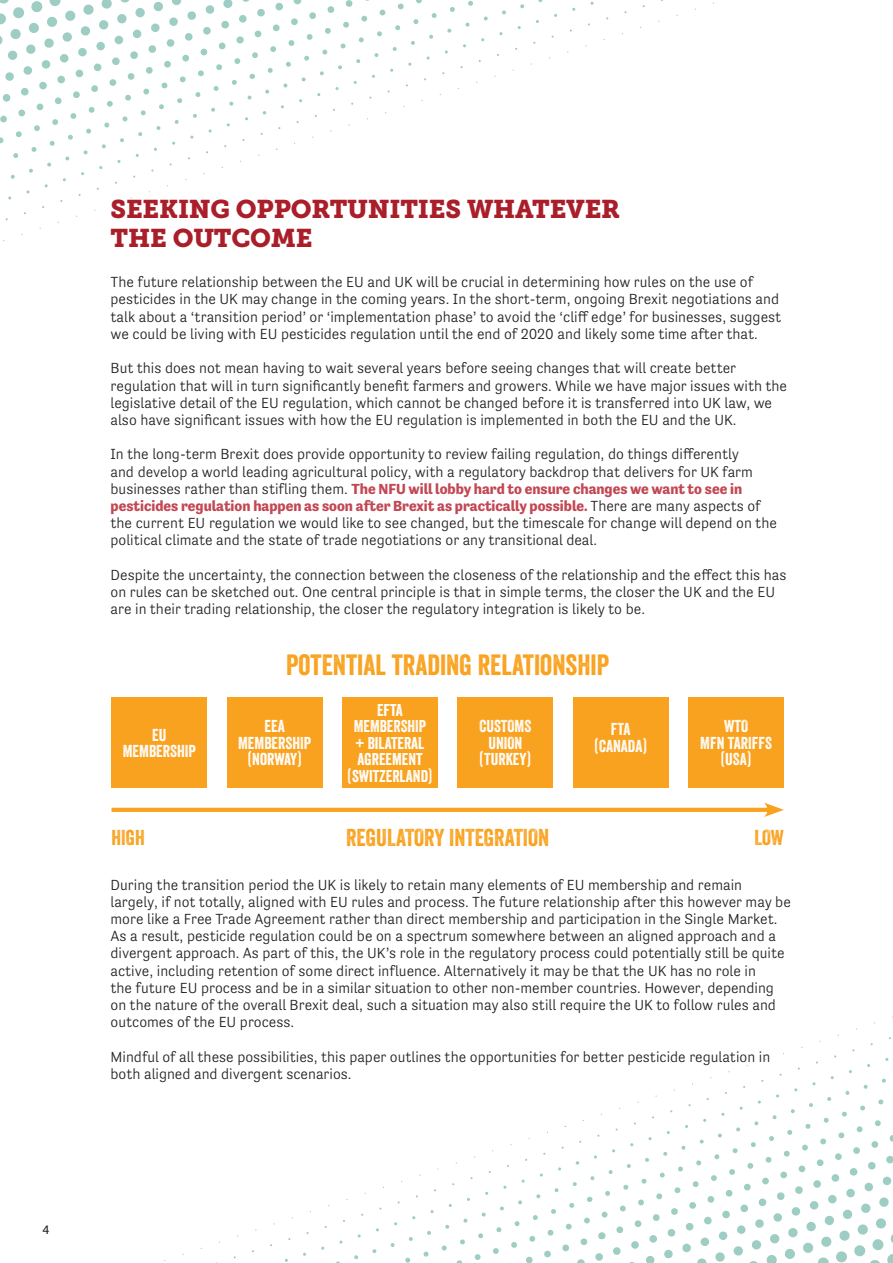
<style>
.page{position:relative;width:893px;height:1263px;background:#fff}
.page>*{position:absolute;margin:0;border:0;box-sizing:border-box;transform-origin:0 0}
.t1{font:28.5px "Veneer";color:#f9a21f}
.t2{font:25.5px/29.2px "Museo Slab 900";letter-spacing:-.01em;color:#aa1e2a}
.t3{font:23.7px "Veneer";color:#f9a21f}
.t4{font:21px "Veneer";color:#f9a21f}
.t5{font:16.8px/16.5px "Veneer";color:#fff;text-align:center}
.t6{font:16.65px/16.6px "Veneer";color:#fff;text-align:center}
.t7{font:300 15px/17.2px "Tenso";color:#231f20}
.t8{font:12px "Museo Slab 500";color:#231f20}
.s1{font-weight:700;color:#c24753}
</style>
<div class="page">
<svg style="left:619px;top:1016px;width:274px;height:247px"></svg>
<svg style="left:164px;top:1111px;width:507px;height:152px"></svg>
<svg style="left:0;top:0;width:223px;height:241px"></svg>
<svg style="left:171px;top:0;width:543px;height:165px"></svg>
<div style="left:112px;top:697px;width:95px;height:91px;background:#f9a21f"></div>
<div style="left:227px;top:697px;width:95px;height:91px;background:#f9a21f"></div>
<div style="left:342px;top:697px;width:96px;height:91px;background:#f9a21f"></div>
<div style="left:458px;top:697px;width:95px;height:91px;background:#f9a21f"></div>
<div style="left:573px;top:697px;width:95px;height:91px;background:#f9a21f"></div>
<div style="left:688px;top:697px;width:96px;height:91px;background:#f9a21f"></div>
<svg style="left:112px;top:808px;width:652px;height:4px;background:#f9a322"></svg>
<svg style="left:764px;top:802px;width:20px;height:15px"></svg>
<p class="t8" style="left:43px;top:1223px;width:8px">4</p>
<h2 class="t2" style="left:111px;top:195px;width:511px">SEEKING OPPORTUNITIES WHATEVER<br>THE OUTCOME</h2>
<p class="t7" style="left:111px;top:273px;width:672px">The future relationship between the EU and UK will be crucial in determining how rules on the use of pesticides in the UK may change in the coming years. In the short-term, ongoing Brexit negotiations and talk about a ‘transition period’ or ‘implementation phase’ to avoid the ‘cliff edge’ for businesses, suggest we could be living with EU pesticides regulation until the end of 2020 and likely some time after that.</p>
<p class="t7" style="left:111px;top:359px;width:678px">But this does not mean having to wait several years before seeing changes that will create better regulation that will in turn significantly benefit farmers and growers. While we have major issues with the legislative detail of the EU regulation, which cannot be changed before it is transferred into UK law, we also have significant issues with how the EU regulation is implemented in both the EU and the UK.</p>
<p class="t7" style="left:111px;top:445px;width:668px">In the long-term Brexit does provide opportunity to review failing regulation, do things differently<br>and develop a world leading agricultural policy, with a regulatory backdrop that delivers for UK farm businesses rather than stifling them. <span class="s1">The NFU will lobby hard to ensure changes we want to see in pesticides regulation happen as soon after Brexit as practically possible.</span> There are many aspects of the current EU regulation we would like to see changed, but the timescale for change will depend on the political climate and the state of trade negotiations or any transitional deal.</p>
<p class="t7" style="left:111px;top:566px;width:677px">Despite the uncertainty, the connection between the closeness of the relationship and the effect this has on rules can be sketched out. One central principle is that in simple terms, the closer the UK and the EU are in their trading relationship, the closer the regulatory integration is likely to be.</p>
<h1 class="t1" style="left:286px;top:647px;width:325px">POTENTIAL TRADING RELATIONSHIP</h1>
<p class="t5" style="left:123px;top:726px;width:75px">EU<br>MEMBERSHIP</p>
<p class="t5" style="left:238px;top:718px;width:75px">EEA<br>MEMBERSHIP (NORWAY)</p>
<p class="t6" style="left:348px;top:701px;width:86px">EFTA<br>MEMBERSHIP + BILATERAL<br>AGREEMENT (SWITZERLAND)</p>
<p class="t5" style="left:479px;top:718px;width:53px">CUSTOMS<br>UNION (TURKEY)</p>
<p class="t5" style="left:595px;top:720px;width:53px;line-height:17.2px">FTA (CANADA)</p>
<p class="t5" style="left:700px;top:718px;width:73px">WTO<br>MFN TARIFFS (USA)</p>
<h3 class="t4" style="left:112px;top:824px;width:35px">HIGH</h3>
<h3 class="t3" style="left:346px;top:822px;width:205px">REGULATORY INTEGRATION</h3>
<h3 class="t4" style="left:754px;top:824px;width:31px">LOW</h3>
<p class="t7" style="left:111px;top:876px;width:682px">During the transition period the UK is likely to retain many elements of EU membership and remain largely, if not totally, aligned with EU rules and process. The future relationship after this however may be more like a Free Trade Agreement rather than direct membership and participation in the Single Market.<br>As a result, pesticide regulation could be on a spectrum somewhere between an aligned approach and a divergent approach. As part of this, the UK’s role in the regulatory process could potentially still be quite active, including retention of some direct influence. Alternatively it may be that the UK has no role in<br>the future EU process and be in a similar situation to other non-member countries. However, depending on the nature of the overall Brexit deal, such a situation may also still require the UK to follow rules and outcomes of the EU process.</p>
<p class="t7" style="left:111px;top:1048px;width:661px">Mindful of all these possibilities, this paper outlines the opportunities for better pesticide regulation in both aligned and divergent scenarios.</p>
</div>
